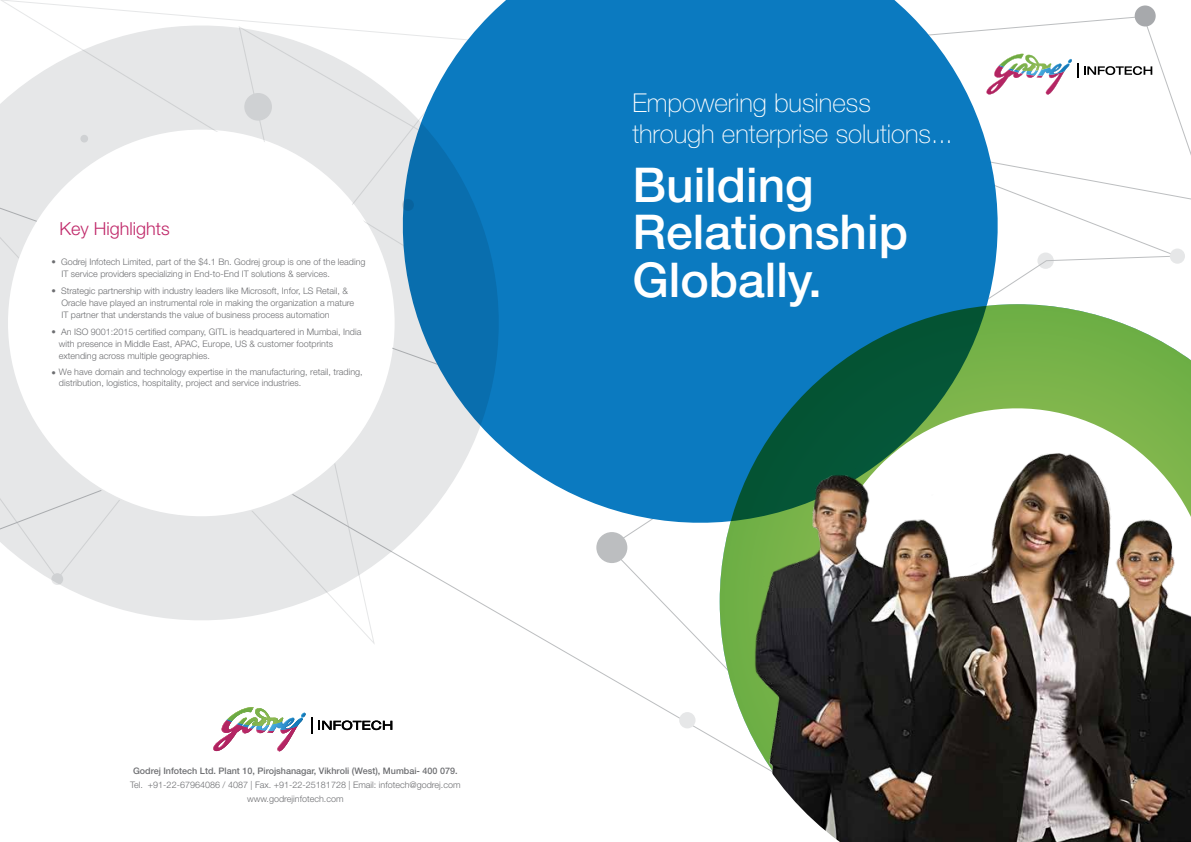
<style>
.page{position:relative;width:1191px;height:842px;background:#fff}
.page>*{position:absolute;margin:0;border:0;box-sizing:border-box;transform-origin:0 0}
.t1{font:500 48px/47.6px "Helvetica Neue LT Std";color:#fff}
.t2{font:100 26px/31.2px "Helvetica Neue LT Std";color:#fff}
.t3{font:300 18px "Helvetica Neue LT Std";color:#c0296a}
.t4{font:300 9px/12px "Helvetica Neue LT Std";color:#6d6e71}
.t5{font:500 9px "Helvetica Neue LT Std";color:#6d6e71}
</style>
<div class="page">
<div style="left:479px;top:0;width:519px;height:523px;background:#0b7ac0"></div>
<svg style="left:1084px;top:66px;width:68px;height:9px"></svg>
<svg style="left:986px;top:54px;width:92px;height:41px"></svg>
<svg style="left:213px;top:707px;width:179px;height:44px"></svg>
<div style="left:596px;top:532px;width:31px;height:31px;background:#bcbec0;border-radius:50%"></div>
<div style="left:679px;top:712px;width:16px;height:16px;background:#e6e7e8;border-radius:50%"></div>
<div style="left:1135px;top:6px;width:21px;height:21px;background:#a7a9ac;border-radius:50%"></div>
<div style="left:1170px;top:249px;width:15px;height:15px;background:#e6e7e8;border-radius:50%"></div>
<svg style="left:0;top:26px;width:499px;height:594px"></svg>
<svg style="left:402px;top:199px;width:12px;height:12px"></svg>
<img style="left:717px;top:303px;width:474px;height:539px">
<h3 class="t3" style="left:59px;top:218px;width:112px">Key Highlights</h3>
<p class="t4" style="left:61px;top:255px;width:306px;text-indent:-10px">• Godrej Infotech Limited, part of the $4.1 Bn. Godrej group is one of the leading<br>IT service providers specializing in End-to-End IT solutions &amp; services.</p>
<p class="t4" style="left:61px;top:284px;width:294px;text-indent:-10px">• Strategic partnership with industry leaders like Microsoft, Infor, LS Retail, &amp;<br>Oracle have played an instrumental role in making the organization a mature<br>IT partner that understands the value of business process automation</p>
<p class="t4" style="left:51px;top:325px;width:6px">•</p>
<p class="t4" style="left:51px;top:366px;width:313px">• We have domain and technology expertise in the manufacturing, retail, trading,</p>
<p class="t4" style="left:59px;top:325px;width:304px">An ISO 9001:2015 certified company, GITL is headquartered in Mumbai, India with presence in Middle East, APAC, Europe, US &amp; customer footprints extending across multiple geographies.</p>
<p class="t4" style="left:59px;top:377px;width:244px">distribution, logistics, hospitality, project and service industries.</p>
<p class="t5" style="left:133px;top:765px;width:326px">Godrej Infotech Ltd. Plant 10, Pirojshanagar, Vikhroli (West), Mumbai- 400 079.</p>
<p class="t4" style="left:130px;top:778px;width:332px;line-height:14px;text-align:center">Tel. +91-22-67964086 / 4087 | Fax. +91-22-25181728 | Email: infotech@godrej.com www.godrejinfotech.com</p>
<h2 class="t2" style="left:632px;top:87px;width:322px">Empowering business through enterprise solutions...</h2>
<h1 class="t1" style="left:632px;top:160px;width:277px">Building<br>Relationship<br>Globally.</h1>
</div>
